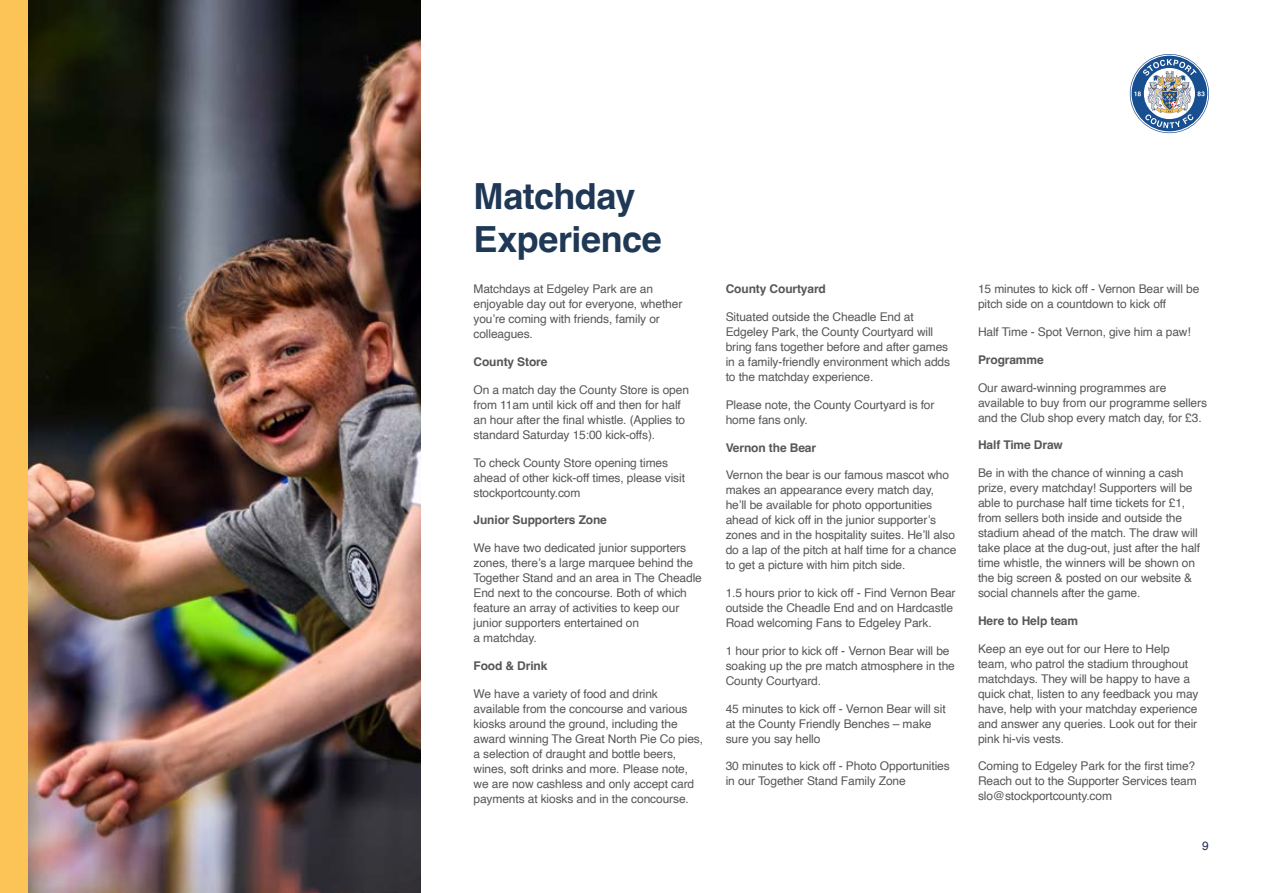
<style>
.page{position:relative;width:1263px;height:893px;background:#fff}
.page>*{position:absolute;margin:0;border:0;box-sizing:border-box;transform-origin:0 0}
.t1{font:700 36px/43.2px "Helvetica";letter-spacing:-.015em;color:#1f3855}
.t2{font:12px/15px "Helvetica";letter-spacing:-.01em;color:#575756}
.t3{font:700 12px "Helvetica";letter-spacing:-.01em;color:#575756}
.t4{font:12px "Helvetica";color:#252c53}
</style>
<div class="page">
<img style="left:28px;top:0;width:392px;height:893px">
<svg style="left:1130px;top:54px;width:79px;height:79px"></svg>
<div style="left:0;top:0;width:28px;height:893px;background:#fcc357"></div>
<h1 class="t1" style="left:473px;top:179px;width:190px">Matchday<br>Experience</h1>
<p class="t2" style="left:473px;top:282px;width:210px">Matchdays at Edgeley Park are an enjoyable day out for everyone, whether you’re coming with friends, family or colleagues.</p>
<p class="t3" style="left:473px;top:354px;width:76px">County Store</p>
<p class="t2" style="left:473px;top:382px;width:217px">On a match day the County Store is open from 11am until kick off and then for half an hour after the final whistle. (Applies to standard Saturday 15:00 kick-offs).</p>
<p class="t2" style="left:473px;top:455px;width:213px">To check County Store opening times ahead of other kick-off times, please visit stockportcounty.com</p>
<p class="t3" style="left:473px;top:513px;width:135px">Junior Supporters Zone</p>
<p class="t2" style="left:473px;top:541px;width:230px">We have two dedicated junior supporters zones, there’s a large marquee behind the Together Stand and an area in The Cheadle End next to the concourse. Both of which feature an array of activities to keep our junior supporters entertained on<br>a matchday.</p>
<p class="t3" style="left:473px;top:658px;width:76px">Food &amp; Drink</p>
<p class="t2" style="left:473px;top:686px;width:231px">We have a variety of food and drink available from the concourse and various kiosks around the ground, including the award winning The Great North Pie Co pies, a selection of draught and bottle beers, wines, soft drinks and more. Please note, we are now cashless and only accept card payments at kiosks and in the concourse.</p>
<p class="t3" style="left:726px;top:282px;width:102px">County Courtyard</p>
<p class="t2" style="left:726px;top:310px;width:226px">Situated outside the Cheadle End at Edgeley Park, the County Courtyard will bring fans together before and after games in a family-friendly environment which adds to the matchday experience.</p>
<p class="t2" style="left:726px;top:397px;width:210px">Please note, the County Courtyard is for home fans only.</p>
<p class="t3" style="left:726px;top:440px;width:92px">Vernon the Bear</p>
<p class="t2" style="left:726px;top:468px;width:232px">Vernon the bear is our famous mascot who makes an appearance every match day, he’ll be available for photo opportunities ahead of kick off in the junior supporter’s zones and in the hospitality suites. He’ll also do a lap of the pitch at half time for a chance to get a picture with him pitch side.</p>
<p class="t2" style="left:726px;top:586px;width:231px">1.5 hours prior to kick off - Find Vernon Bear outside the Cheadle End and on Hardcastle<br>Road welcoming Fans to Edgeley Park.</p>
<p class="t2" style="left:726px;top:643px;width:231px">1 hour prior to kick off - Vernon Bear will be soaking up the pre match atmosphere in the<br>County Courtyard.</p>
<p class="t2" style="left:726px;top:701px;width:221px">45 minutes to kick off - Vernon Bear will sit at the County Friendly Benches – make sure you say hello</p>
<p class="t2" style="left:726px;top:759px;width:226px">30 minutes to kick off - Photo Opportunities in our Together Stand Family Zone</p>
<p class="t2" style="left:978px;top:282px;width:223px">15 minutes to kick off - Vernon Bear will be pitch side on a countdown to kick off</p>
<p class="t2" style="left:978px;top:325px;width:214px">Half Time - Spot Vernon, give him a paw!</p>
<p class="t3" style="left:978px;top:352px;width:67px">Programme</p>
<p class="t2" style="left:978px;top:380px;width:231px">Our award-winning programmes are available to buy from our programme sellers and the Club shop every match day, for £3.</p>
<p class="t3" style="left:978px;top:438px;width:86px">Half Time Draw</p>
<p class="t2" style="left:978px;top:466px;width:224px">Be in with the chance of winning a cash prize, every matchday! Supporters will be able to purchase half time tickets for £1, from sellers both inside and outside the stadium ahead of the match. The draw will take place at the dug-out, just after the half time whistle, the winners will be shown on the big screen &amp; posted on our website &amp; social channels after the game.</p>
<p class="t3" style="left:978px;top:613px;width:102px">Here to Help team</p>
<p class="t2" style="left:978px;top:641px;width:222px">Keep an eye out for our Here to Help team, who patrol the stadium throughout matchdays. They will be happy to have a quick chat, listen to any feedback you may have, help with your matchday experience and answer any queries. Look out for their pink hi-vis vests.</p>
<p class="t2" style="left:978px;top:759px;width:220px">Coming to Edgeley Park for the first time?<br>Reach out to the Supporter Services team slo@stockportcounty.com</p>
<p class="t4" style="left:1202px;top:836px;width:8px">9</p>
</div>
